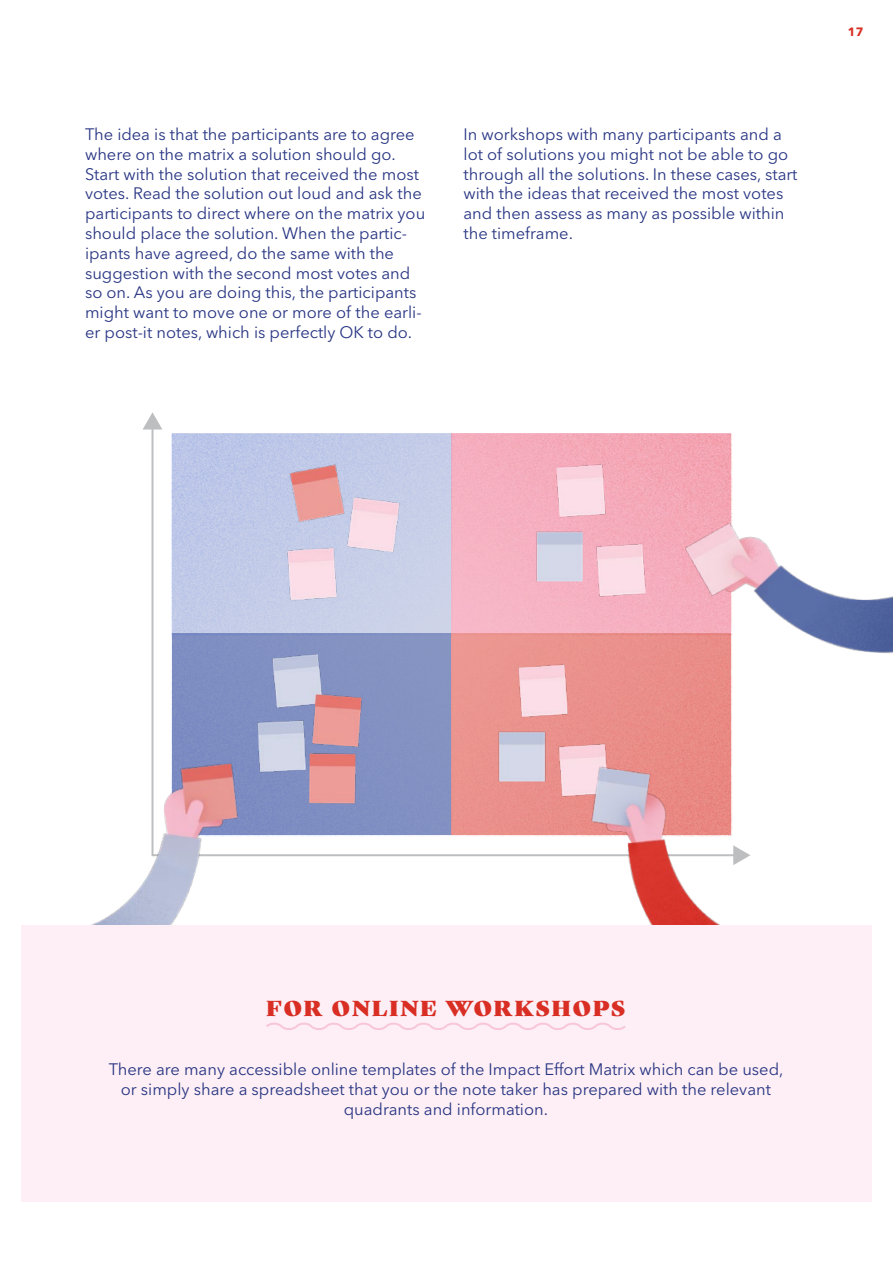
<style>
.page{position:relative;width:893px;height:1263px;background:#fff}
.page>*{position:absolute;margin:0;border:0;box-sizing:border-box;transform-origin:0 0}
.t1{font:21px "Gastromond";letter-spacing:.1em;color:#d92e24}
.t2{font:16.5px/19.8px "Avenir Next LT Pro";color:#283583}
.t3{font:700 12px "Avenir Next LT Pro";color:#d92e24}
</style>
<div class="page">
<svg style="left:151px;top:429px;width:350px;height:428px"></svg>
<svg style="left:743px;top:851px;width:7px;height:9px"></svg>
<svg style="left:143px;top:412px;width:17px;height:17px"></svg>
<img style="left:463px;top:587px;width:190px;height:270px">
<img style="left:501px;top:433px;width:231px;height:231px">
<img style="left:188px;top:578px;width:269px;height:278px">
<img style="left:160px;top:426px;width:269px;height:238px">
<img style="left:474px;top:735px;width:269px;height:190px">
<img style="left:91px;top:735px;width:261px;height:190px">
<img style="left:653px;top:462px;width:240px;height:320px">
<div style="left:21px;top:925px;width:851px;height:277px;background:#fdeff5"></div>
<svg style="left:266px;top:1022px;width:360px;height:8px"></svg>
<p class="t2" style="left:85px;top:124px;width:342px">The idea is that the participants are to agree where on the matrix a solution should go.<br>Start with the solution that received the most votes. Read the solution out loud and ask the participants to direct where on the matrix you should place the solution. When the partic&shy;ipants have agreed, do the same with the suggestion with the second most votes and so on. As you are doing this, the participants might want to move one or more of the earli&shy;er post-it notes, which is perfectly OK to do.</p>
<p class="t2" style="left:463px;top:124px;width:336px">In workshops with many participants and a lot of solutions you might not be able to go through all the solutions. In these cases, start with the ideas that received the most votes and then assess as many as possible within the timeframe.</p>
<p class="t3" style="left:848px;top:24px;width:17px">17</p>
<h2 class="t1" style="left:267px;top:992px;width:360px">FOR ONLINE WORKSHOPS</h2>
<p class="t2" style="left:109px;top:1059px;width:676px;text-align:center">There are many accessible online templates of the Impact Effort Matrix which can be used, or simply share a spreadsheet that you or the note taker has prepared with the relevant quadrants and information.</p>
</div>
